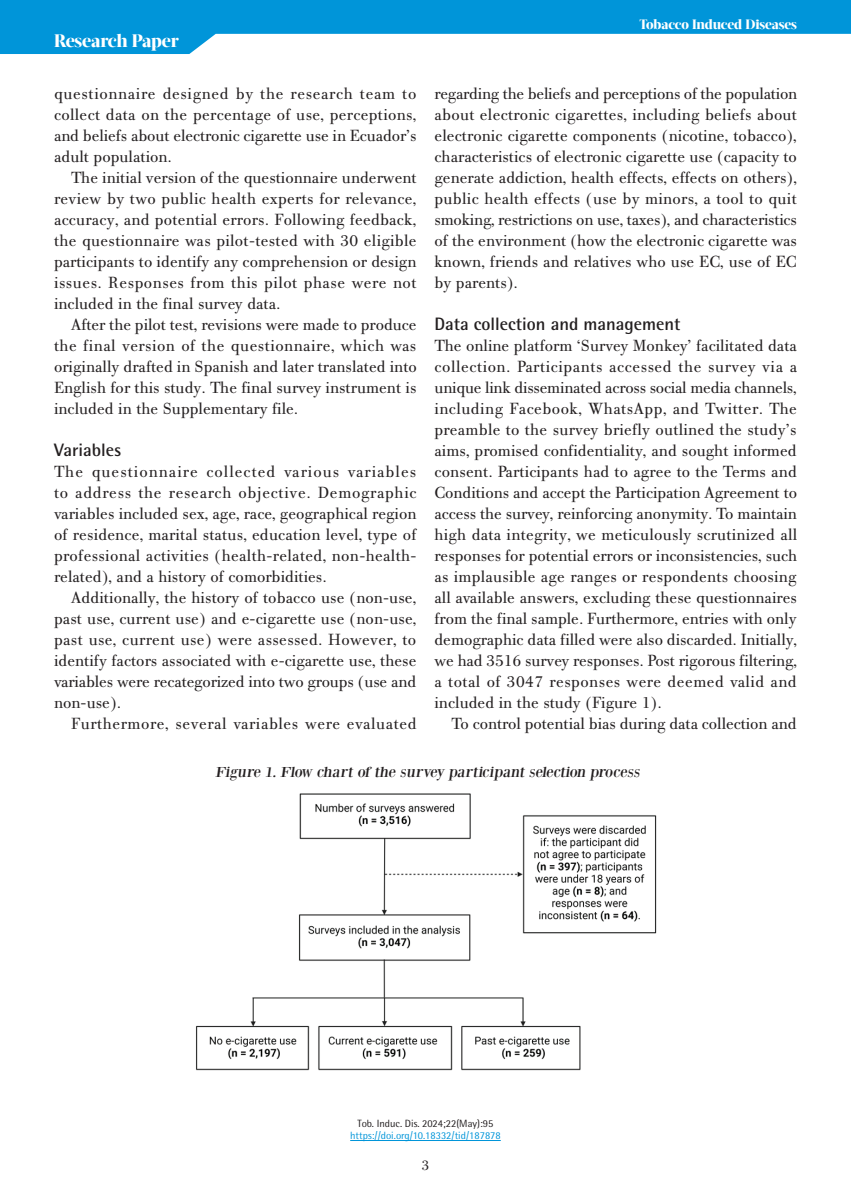
<style>
.page{position:relative;width:851px;height:1191px;background:#fff}
.page>*{position:absolute;margin:0;border:0;box-sizing:border-box;transform-origin:0 0}
.t1{font:700 18px "Rotis Semi Sans Hel";color:#231f20}
.t2{font:800 18px "Acta Display W04";letter-spacing:-.01em;color:#fff}
.t3{font:17.25px/21px "PF Bodoni Text";color:#231f20;text-align:justify}
.t4{font:17.25px "PF Bodoni Text";letter-spacing:.03em;color:#231f20}
.t5{font:15px "Bodoni XT";color:#231f20;scale:1.1 1}
.t6{font:15px "PF Bodoni Text";color:#231f20}
.t7{font:800 13.5px "Acta Display W04";letter-spacing:-.01em;color:#fff}
.t8{font:10.5px "Rotis Semi Sans Hel";color:#0095d9}
.t9{font:10.5px "Rotis Semi Sans Hel";color:#231f20}
</style>
<div class="page">
<svg style="left:0;top:0;width:850px;height:54px;fill:#0095d9"></svg>
<hr style="left:350px;top:1140px;width:150px;height:1px;background:#0095d9">
<img style="left:196px;top:793px;width:461px;height:278px">
<p class="t2" style="left:54px;top:30px;width:126px">Research Paper</p>
<p class="t7" style="left:639px;top:17px;width:159px">Tobacco Induced Diseases</p>
<p class="t3" style="left:434px;top:83px;width:364px">regarding the beliefs and perceptions of the population about electronic cigarettes, including beliefs about electronic cigarette components (nicotine, tobacco), characteristics of electronic cigarette use (capacity to generate addiction, health effects, effects on others), public health effects (use by minors, a tool to quit smoking, restrictions on use, taxes), and characteristics of the environment (how the electronic cigarette was known, friends and relatives who use EC, use of EC by parents).</p>
<p class="t1" style="left:434px;top:313px;width:247px">Data collection and management</p>
<p class="t3" style="left:434px;top:335px;width:364px">The online platform ‘Survey Monkey’ facilitated data collection. Participants accessed the survey via a unique link disseminated across social media channels, including Facebook, WhatsApp, and Twitter. The preamble to the survey briefly outlined the study’s aims, promised confidentiality, and sought informed consent. Participants had to agree to the Terms and Conditions and accept the Participation Agreement to access the survey, reinforcing anonymity. To maintain high data integrity, we meticulously scrutinized all responses for potential errors or inconsistencies, such as implausible age ranges or respondents choosing all available answers, excluding these questionnaires from the final sample. Furthermore, entries with only demographic data filled were also discarded. Initially, we had 3516 survey responses. Post rigorous filtering, a total of 3047 responses were deemed valid and included in the study (Figure 1).</p>
<p class="t3" style="left:451px;top:713px;width:346px">To control potential bias during data collection and</p>
<p class="t5" style="left:215px;top:763px;width:390px">Figure 1. Flow chart of the survey participant selection process</p>
<p class="t3" style="left:54px;top:83px;width:364px">questionnaire designed by the research team to collect data on the percentage of use, perceptions, and beliefs about electronic cigarette use in Ecuador’s adult population.</p>
<p class="t3" style="left:54px;top:167px;width:364px;text-indent:17px">The initial version of the questionnaire underwent review by two public health experts for relevance, accuracy, and potential errors. Following feedback, the questionnaire was pilot-tested with 30 eligible participants to identify any comprehension or design issues. Responses from this pilot phase were not included in the final survey data.</p>
<p class="t3" style="left:54px;top:314px;width:364px;text-indent:17px">After the pilot test, revisions were made to produce the final version of the questionnaire, which was originally drafted in Spanish and later translated into English for this study. The final survey instrument is included in the Supplementary file.</p>
<p class="t1" style="left:54px;top:439px;width:69px">Variables</p>
<p class="t3" style="left:54px;top:461px;width:364px">The questionnaire collected various variables to address the research objective. Demographic variables included sex, age, race, geographical region of residence, marital status, education level, type of professional activities (health-related, non-health&shy;related), and a history of comorbidities.</p>
<p class="t3" style="left:54px;top:587px;width:364px;text-indent:17px">Additionally, the history of tobacco use (non-use, past use, current use) and e-cigarette use (non-use, past use, current use) were assessed. However, to identify factors associated with e-cigarette use, these variables were recategorized into two groups (use and non-use).</p>
<p class="t4" style="left:71px;top:714px;width:347px">Furthermore, several variables were evaluated</p>
<p class="t9" style="left:357px;top:1116px;width:137px">Tob. Induc. Dis. 2024;22(May):95</p>
<p class="t8" style="left:350px;top:1129px;width:152px">https://doi.org/10.18332/tid/187878</p>
<p class="t6" style="left:421px;top:1156px;width:9px">3</p>
</div>
